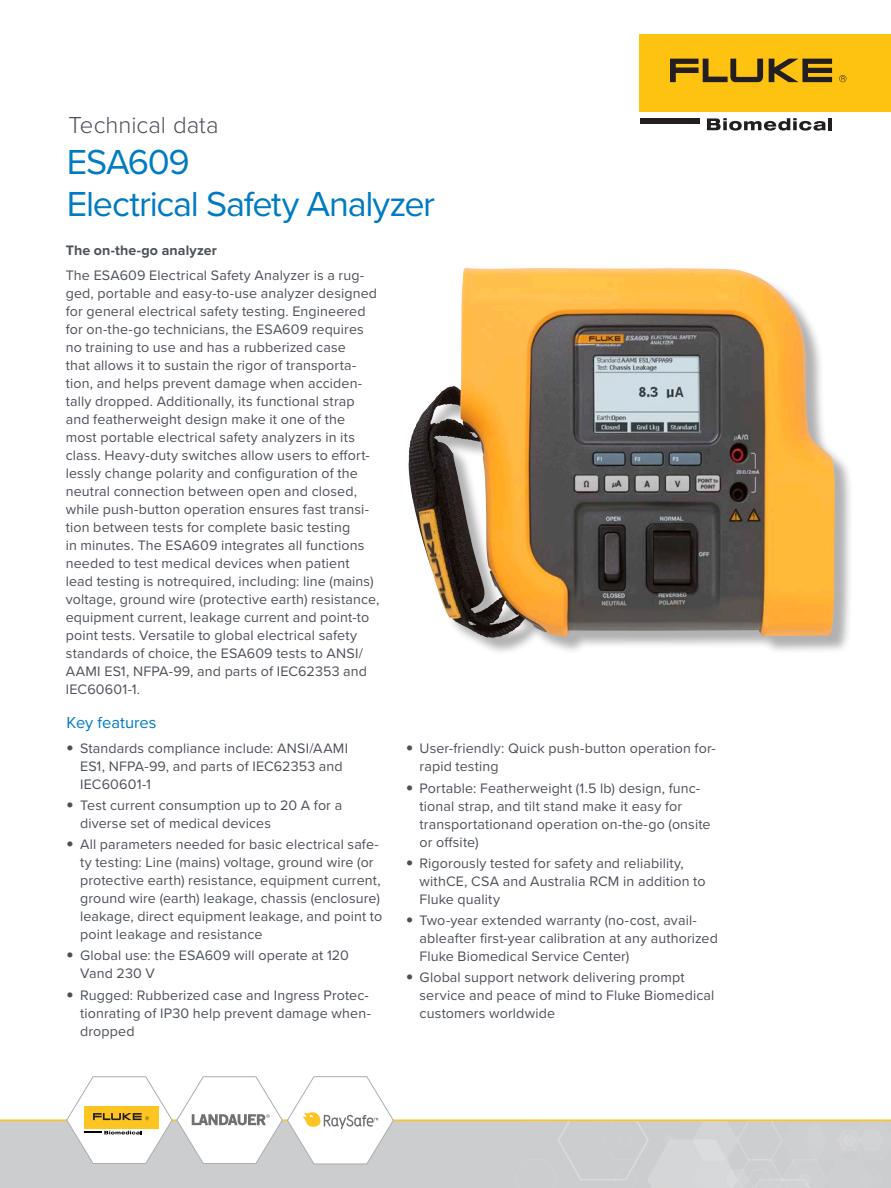
<style>
.page{position:relative;width:891px;height:1188px;background:#fff}
.page>*{position:absolute;margin:0;border:0;box-sizing:border-box;transform-origin:0 0}
.t1{font:36px/42px "Proxima Nova";letter-spacing:-.035em;color:#007bc3}
.Technical_Data{font:300 24px "Proxima Nova";color:#4c5159}
.Header_1{font:16.5px "Proxima Nova";color:#007bc3}
.Body_copy{font:14.25px/18px "Proxima Nova";letter-spacing:.01em;color:#4c5159}
.Body_copy-2{font:700 14.25px "Proxima Nova";letter-spacing:.005em;color:#4c5159}
.s1{font-family:"Helvetica Neue LT Pro";font-weight:100;font-stretch:expanded}
</style>
<div class="page">
<div style="left:411px;top:270px;width:442px;height:386px;background:#231f20;opacity:.35"></div>
<img style="left:408px;top:275px;width:126px;height:363px">
<div style="left:640px;top:34px;width:251px;height:78px;background:#fec210"></div>
<svg style="left:769px;top:59px;width:63px;height:23px"></svg>
<svg style="left:670px;top:59px;width:93px;height:23px"></svg>
<svg style="left:839px;top:75px;width:7px;height:7px"></svg>
<div style="left:640px;top:118px;width:59px;height:6px;background:#231f20"></div>
<svg style="left:707px;top:118px;width:119px;height:13px"></svg>
<hr style="left:828px;top:118px;width:4px;height:12px;background:#231f20">
<hr style="left:0;top:1119px;width:891px;height:2px;background:#fec422">
<svg style="left:66px;top:1076px;width:328px;height:89px"></svg>
<p class="Technical_Data" style="left:68px;top:107px;width:152px">Technical data</p>
<p class="t1" style="left:67px;top:139px;width:370px">ESA609<br>Electrical Safety Analyzer</p>
<p class="Body_copy-2" style="left:66px;top:240px;width:153px">The on-the-go analyzer</p>
<p class="Body_copy" style="left:66px;top:265px;width:315px">The ESA609 Electrical Safety Analyzer is a rug&shy;ged, portable and easy-to-use analyzer designed for general electrical safety testing. Engineered for on-the-go technicians, the ESA609 requires no training to use and has a rubberized case<br>that allows it to sustain the rigor of transporta&shy;tion, and helps prevent damage when acciden&shy;tally dropped. Additionally, its functional strap and featherweight design make it one of the most portable electrical safety analyzers in its class. Heavy-duty switches allow users to effort&shy;lessly change polarity and configuration of the neutral connection between open and closed, while push-button operation ensures fast transi&shy;tion between tests for complete basic testing<br>in minutes. The ESA609 integrates all functions needed to test medical devices when patient lead testing is notrequired, including: line (mains) voltage, ground wire (protective earth) resistance, equipment current, leakage current and point-to point tests. Versatile to global electrical safety standards of choice, the ESA609 tests to ANSI/ AAMI ES1, NFPA-99, and parts of IEC62353 and IEC60601-1.</p>
<p class="Header_1" style="left:67px;top:710px;width:91px">Key features</p>
<p class="Body_copy" style="left:80px;top:738px;width:270px;text-indent:-14px"><span class="s1">•</span> Standards compliance include: ANSI/AAMI<br>ES1, NFPA-99, and parts of IEC62353 and<br>IEC60601-1</p>
<p class="Body_copy" style="left:80px;top:796px;width:264px;text-indent:-14px"><span class="s1">•</span> Test current consumption up to 20 A for a diverse set of medical devices</p>
<p class="Body_copy" style="left:80px;top:835px;width:304px;text-indent:-14px"><span class="s1">•</span> All parameters needed for basic electrical safe&shy;ty testing: Line (mains) voltage, ground wire (or protective earth) resistance, equipment current, ground wire (earth) leakage, chassis (enclosure) leakage, direct equipment leakage, and point to point leakage and resistance</p>
<p class="Body_copy" style="left:80px;top:946px;width:270px;text-indent:-14px"><span class="s1">•</span> Global use: the ESA609 will operate at 120<br>Vand 230 V</p>
<p class="Body_copy" style="left:80px;top:985px;width:292px;text-indent:-14px"><span class="s1">•</span> Rugged: Rubberized case and Ingress Protec&shy;tionrating of IP30 help prevent damage when&shy;dropped</p>
<p class="Body_copy" style="left:420px;top:739px;width:298px;text-indent:-14px"><span class="s1">•</span> User-friendly: Quick push-button operation for&shy;rapid testing</p>
<p class="Body_copy" style="left:420px;top:778px;width:293px;text-indent:-14px"><span class="s1">•</span> Portable: Featherweight (1.5 lb) design, func&shy;tional strap, and tilt stand make it easy for transportationand operation on-the-go (onsite or offsite)</p>
<p class="Body_copy" style="left:420px;top:853px;width:288px;text-indent:-14px"><span class="s1">•</span> Rigorously tested for safety and reliability, withCE, CSA and Australia RCM in addition to<br>Fluke quality</p>
<p class="Body_copy" style="left:420px;top:911px;width:300px;text-indent:-14px"><span class="s1">•</span> Two-year extended warranty (no-cost, avail&shy;ableafter first-year calibration at any authorized<br>Fluke Biomedical Service Center)</p>
<p class="Body_copy" style="left:420px;top:968px;width:296px;text-indent:-14px"><span class="s1">•</span> Global support network delivering prompt service and peace of mind to Fluke Biomedical customers worldwide</p>
</div>
